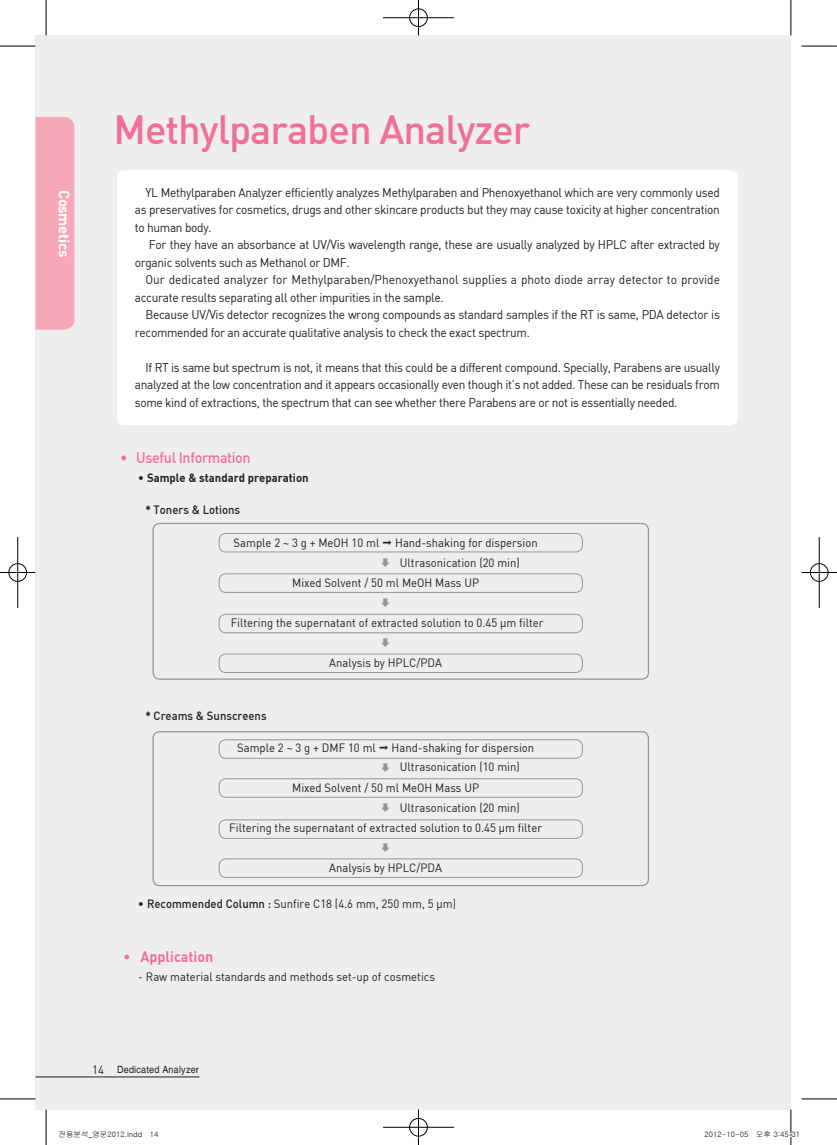
<style>
.page{position:relative;width:837px;height:1145px;background:#fff}
.page>*{position:absolute;margin:0;border:0;box-sizing:border-box;transform-origin:0 0}
.t1{font:40px "Dinmed";letter-spacing:-.025em;color:#f17095}
.t2{font:15px "Dinmed";letter-spacing:-.025em;color:#f17095;scale:.95 1}
.t3{font:15px "Dinbol";color:#f17095;scale:.95 1}
.t4{font:15px "Dinbol";letter-spacing:-.025em;color:#fff}
.t5{font:12.5px/17.5px "Dinreg";letter-spacing:-.025em;color:#231f20;text-align:justify;scale:.95 1}
.t6{font:12.5px/17.5px "Dinreg";color:#231f20;scale:.95 1}
.t7{font:11.88px "Dinreg";color:#231f20;scale:.95 1}
.t8{font:11.88px "Dinmed";color:#231f20;scale:.95 1}
.t9{font:11.88px "Dinbol";color:#231f20;scale:.95 1}
.t10{font:10px "Helvetica";letter-spacing:.025em;color:#231f20;scale:.9 1}
.t11{font:7.5px "Gulim";color:#000}
.s1{font-family:"Dinmed"}
.s2{font-family:"Dinbol"}
.s3{font-family:"Dinreg";font-size:11.88px}
</style>
<div class="page">
<div style="left:35px;top:35px;width:755px;height:1074px;background:#eeeeef"></div>
<hr style="left:35px;top:1076px;width:164px;height:1px;background:#231f20">
<div style="left:117px;top:170px;width:620px;height:255px;background:#fff;border-radius:7px"></div>
<div style="left:152px;top:523px;width:496px;height:156px;border:1px solid #939598;border-radius:6px"></div>
<div style="left:219px;top:533px;width:363px;height:19px;border:1px solid #939598;border-radius:7px"></div>
<div style="left:219px;top:573px;width:363px;height:19px;border:1px solid #939598;border-radius:7px"></div>
<div style="left:219px;top:614px;width:363px;height:19px;border:1px solid #939598;border-radius:7px"></div>
<div style="left:219px;top:653px;width:363px;height:20px;border:1px solid #939598;border-radius:7px"></div>
<div style="left:219px;top:739px;width:363px;height:19px;border:1px solid #939598;border-radius:7px"></div>
<div style="left:219px;top:778px;width:363px;height:19px;border:1px solid #939598;border-radius:7px"></div>
<div style="left:219px;top:819px;width:363px;height:19px;border:1px solid #939598;border-radius:7px"></div>
<div style="left:219px;top:858px;width:363px;height:19px;border:1px solid #939598;border-radius:7px"></div>
<div style="left:152px;top:731px;width:496px;height:155px;border:1px solid #939598;border-radius:6px"></div>
<div style="left:35px;top:117px;width:39px;height:213px;background:#f6a8b9"></div>
<hr style="left:0;top:46px;width:35px;height:1px;background:#000">
<hr style="left:801px;top:46px;width:35px;height:1px;background:#000">
<hr style="left:0;top:1098px;width:35px;height:1px;background:#000">
<hr style="left:801px;top:1098px;width:35px;height:1px;background:#000">
<hr style="left:46px;top:0;width:1px;height:35px;background:#000">
<hr style="left:46px;top:1109px;width:1px;height:35px;background:#000">
<hr style="left:790px;top:0;width:1px;height:35px;background:#000">
<hr style="left:790px;top:1109px;width:1px;height:35px;background:#000">
<div style="left:408px;top:8px;width:20px;height:19px;border:2px solid #fff;border-radius:50%"></div>
<hr style="left:383px;top:17px;width:71px;height:2px;background:#fff">
<hr style="left:417px;top:0;width:2px;height:35px;background:#fff">
<div style="left:409px;top:9px;width:18px;height:18px;border:1px solid #000;border-radius:50%"></div>
<hr style="left:383px;top:18px;width:71px;height:1px;background:#000">
<hr style="left:418px;top:0;width:1px;height:35px;background:#000">
<div style="left:408px;top:1117px;width:20px;height:20px;border:2px solid #fff;border-radius:50%"></div>
<hr style="left:383px;top:1126px;width:71px;height:2px;background:#fff">
<hr style="left:417px;top:1109px;width:2px;height:35px;background:#fff">
<div style="left:409px;top:1118px;width:18px;height:18px;border:1px solid #000;border-radius:50%"></div>
<hr style="left:383px;top:1127px;width:71px;height:1px;background:#000">
<hr style="left:418px;top:1109px;width:1px;height:35px;background:#000">
<div style="left:8px;top:562px;width:19px;height:20px;border:2px solid #fff;border-radius:50%"></div>
<hr style="left:0;top:571px;width:35px;height:2px;background:#fff">
<hr style="left:17px;top:537px;width:2px;height:71px;background:#fff">
<div style="left:9px;top:563px;width:18px;height:18px;border:1px solid #000;border-radius:50%"></div>
<hr style="left:0;top:572px;width:35px;height:1px;background:#000">
<hr style="left:18px;top:537px;width:1px;height:71px;background:#000">
<div style="left:809px;top:562px;width:19px;height:20px;border:2px solid #fff;border-radius:50%"></div>
<hr style="left:801px;top:571px;width:35px;height:2px;background:#fff">
<div style="left:809px;top:563px;width:19px;height:18px;border:1px solid #000;border-radius:50%"></div>
<hr style="left:801px;top:572px;width:35px;height:1px;background:#000">
<hr style="left:818px;top:537px;width:1px;height:71px;background:#000">
<svg style="left:790px;top:1131px;width:2px;height:10px"></svg>
<p class="t4" style="left:74px;top:190px;width:69px;rotate:90deg">Cosmetics</p>
<h1 class="t1" style="left:113px;top:104px;width:418px">Methylparaben Analyzer</h1>
<p class="t5" style="left:135px;top:183px;width:617px;text-indent:11px">YL Methylparaben Analyzer efficiently analyzes Methylparaben and Phenoxyethanol which are very commonly used as preservatives for cosmetics, drugs and other skincare products but they may cause toxicity at higher concentration to human body.</p>
<p class="t5" style="left:135px;top:236px;width:617px;text-indent:14px">For they have an absorbance at UV/Vis wavelength range, these are usually analyzed by HPLC after extracted by organic solvents such as Methanol or DMF.</p>
<p class="t6" style="left:135px;top:271px;width:617px;text-indent:11px">Our dedicated analyzer for Methylparaben/Phenoxyethanol supplies a photo diode array detector to provide accurate results separating all other impurities in the sample.</p>
<p class="t5" style="left:135px;top:306px;width:617px;text-indent:11px">Because UV/Vis detector recognizes the wrong compounds as standard samples if the RT is same, PDA detector is recommended for an accurate qualitative analysis to check the exact spectrum.</p>
<p class="t5" style="left:135px;top:358px;width:617px;text-indent:11px">If RT is same but spectrum is not, it means that this could be a different compound. Specially, Parabens are usually analyzed at the low concentration and it appears occasionally even though it’s not added. These can be residuals from some kind of extractions, the spectrum that can see whether there Parabens are or not is essentially needed.</p>
<p class="t2" style="left:120px;top:448px;width:139px">• Useful Information</p>
<p class="t9" style="left:138px;top:470px;width:181px"><span class="s1">•</span> Sample &amp; standard preparation</p>
<p class="t8" style="left:145px;top:502px;width:101px"><span class="s2">*</span> Toners &amp; Lotions</p>
<p class="t7" style="left:233px;top:535px;width:155px">Sample 2 ~ 3 g + MeOH 10 ml</p>
<p class="t7" style="left:395px;top:535px;width:151px">Hand-shaking for dispersion</p>
<p class="t7" style="left:292px;top:575px;width:198px">Mixed Solvent / 50 ml MeOH Mass UP</p>
<p class="t7" style="left:230px;top:615px;width:330px">Filtering the supernatant of extracted solution to 0.45 µm filter</p>
<p class="t7" style="left:329px;top:655px;width:120px">Analysis by HPLC/PDA</p>
<p class="t7" style="left:400px;top:555px;width:128px">Ultrasonication (20 min)</p>
<p class="t8" style="left:145px;top:707px;width:129px"><span class="s2">*</span> Creams &amp; Sunscreens</p>
<p class="t7" style="left:237px;top:740px;width:147px">Sample 2 ~ 3 g + DMF 10 ml</p>
<p class="t7" style="left:391px;top:740px;width:151px">Hand-shaking for dispersion</p>
<p class="t7" style="left:292px;top:780px;width:198px">Mixed Solvent / 50 ml MeOH Mass UP</p>
<p class="t7" style="left:229px;top:820px;width:330px">Filtering the supernatant of extracted solution to 0.45 µm filter</p>
<p class="t7" style="left:329px;top:860px;width:120px">Analysis by HPLC/PDA</p>
<p class="t7" style="left:138px;top:896px;width:336px"><span class="s1">• Recommended Column :</span> Sunfire C18 (4.6 mm, 250 mm, 5 µm)</p>
<p class="t7" style="left:400px;top:759px;width:128px">Ultrasonication (10 min)</p>
<p class="t7" style="left:400px;top:800px;width:128px">Ultrasonication (20 min)</p>
<p class="t3" style="left:123px;top:946px;width:96px">• Application</p>
<p class="t7" style="left:138px;top:969px;width:314px">- Raw material standards and methods set-up of cosmetics</p>
<p class="t10" style="left:92px;top:1063px;width:120px"><span class="s3">14</span> Dedicated Analyzer</p>
<p class="t11" style="left:59px;top:1131px;width:101px">전용분석_영문2012.indd 14</p>
<p class="t11" style="left:704px;top:1131px;width:97px">2012-10-05 오후 3:45:31</p>
</div>
